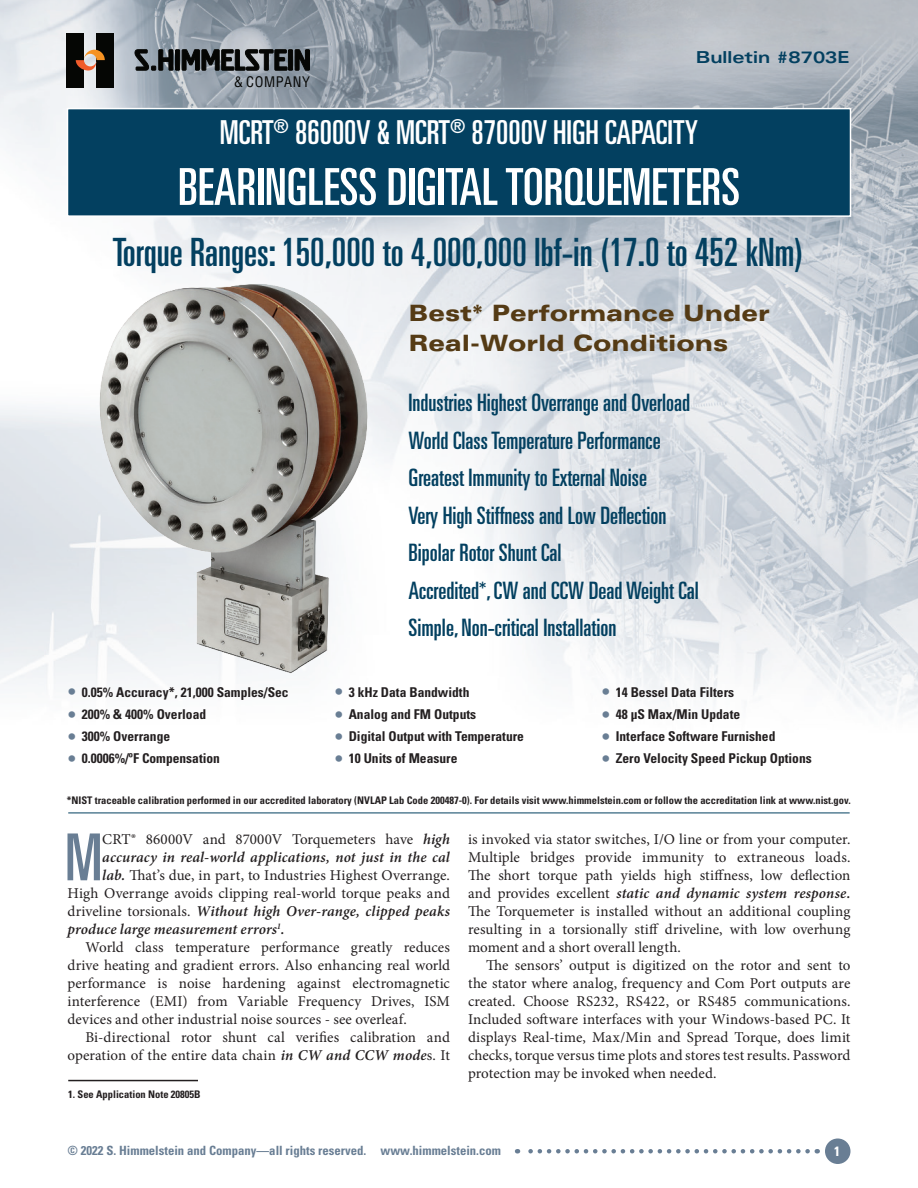
<style>
.page{position:relative;width:918px;height:1188px;background:#fff}
.page>*{position:absolute;margin:0;border:0;box-sizing:border-box;transform-origin:0 0}
.HML_Body_Text{font:ultra-condensed 64.8px "Univers LT Std";color:#697e94}
.HML_36_pt_White_Name{font:ultra-condensed 51px "Univers LT Std";color:#fff}
.HML_Model_Number_in_22_pt_White{font:ultra-condensed 39px "Univers LT Std";color:#034060}
.HML_Model_Number_in_22_pt_White-2{font:ultra-condensed 33px "Univers LT Std";color:#fff}
.HML_Specs_Blue_15_Pt{font:ultra-condensed 24px "Univers LT Std";color:#034060}
.HML_Brown_Bold_Ext_Subhead{font:900 expanded 22.5px/30px "Univers LT Std";color:#553b15}
.t1{font:700 expanded 16.5px "Univers LT Std";color:#034060}
.HML_Body_Text-2{font:15px/18px "Minion Pro";color:#231f20;text-align:justify}
.HML_Body_Text-3{font:italic 600 15px "Minion Pro";letter-spacing:.005em;color:#231f20}
.t2{font:condensed 14.25px "Helvetica LT Std";letter-spacing:.05em;color:#050604}
.t3{font:700 condensed 13.5px "Univers LT Std";color:#231f20}
.t4{font:700 condensed 13.5px "Univers LT Std";color:#fff}
.t5{font:700 condensed 12.75px "Univers LT Std";color:#697e94}
.HML_Asterisk_Statement{font:700 condensed 10.5px "Univers LT Std";color:#231f20}
.s1{font-size:18px;color:#697e94}
.s2{font-weight:600;font-style:italic}
.s3{font-weight:400;font-style:normal}
</style>
<div class="page">
<div style="left:825px;top:1138px;width:25px;height:26px;background:#697e94;border-radius:50%"></div>
<svg style="left:517px;top:1149px;width:291px;height:5px"></svg>
<img style="left:0;top:0;width:918px;height:813px">
<div style="left:68px;top:109px;width:782px;height:107px;background:#034060"></div>
<div style="left:67px;top:108px;width:784px;height:109px;border:2px solid #fff"></div>
<hr style="left:68px;top:813px;width:782px;height:1px;background:#034060">
<div style="left:97px;top:33px;width:17px;height:54px;background:#050604"></div>
<div style="left:67px;top:33px;width:17px;height:54px;background:#050604"></div>
<svg style="left:76px;top:50px;width:29px;height:21px"></svg>
<div style="left:175px;top:50px;width:5px;height:20px;background:#050604"></div>
<div style="left:175px;top:50px;width:5px;height:20px;border:1px solid #050604"></div>
<svg style="left:135px;top:49px;width:38px;height:22px"></svg>
<svg style="left:182px;top:49px;width:105px;height:22px"></svg>
<div style="left:288px;top:50px;width:5px;height:20px;background:#050604"></div>
<div style="left:288px;top:50px;width:5px;height:20px;border:1px solid #050604"></div>
<svg style="left:295px;top:49px;width:15px;height:22px"></svg>
<hr style="left:68px;top:1080px;width:130px;height:1px;background:#231f20">
<img style="left:79px;top:272px;width:299px;height:409px">
<p class="t2" style="left:234px;top:73px;width:78px">&amp; COMPANY</p>
<p class="t1" style="left:696px;top:48px;width:155px">Bulletin #8703E</p>
<p class="HML_Model_Number_in_22_pt_White-2" style="left:220px;top:113px;width:480px">MCRT<sup>®</sup> 86000V &amp; MCRT<sup>®</sup> 87000V HIGH CAPACITY</p>
<p class="HML_36_pt_White_Name" style="left:178px;top:158px;width:564px">BEARINGLESS DIGITAL TORQUEMETERS</p>
<p class="HML_Model_Number_in_22_pt_White" style="left:113px;top:229px;width:692px">Torque Ranges: 150,000 to 4,000,000 lbf-in (17.0 to 452 kNm)</p>
<p class="HML_Brown_Bold_Ext_Subhead" style="left:409px;top:297px;width:363px">Best* Performance Under<br>Real-World Conditions</p>
<p class="t3" style="left:68px;top:684px;width:222px"><span class="s1">•</span> 0.05% Accuracy*, 21,000 Samples/Sec</p>
<p class="t3" style="left:68px;top:706px;width:139px"><span class="s1">•</span> 200% &amp; 400% Overload</p>
<p class="t3" style="left:68px;top:728px;width:103px"><span class="s1">•</span> 300% Overrange</p>
<p class="t3" style="left:68px;top:750px;width:153px"><span class="s1">•</span> 0.0006%/oF Compensation</p>
<p class="HML_Specs_Blue_15_Pt" style="left:409px;top:389px;width:283px">Industries Highest Overrange and Overload</p>
<p class="HML_Specs_Blue_15_Pt" style="left:409px;top:426px;width:254px">World Class Temperature Performance</p>
<p class="HML_Specs_Blue_15_Pt" style="left:409px;top:464px;width:240px">Greatest Immunity to External Noise</p>
<p class="HML_Specs_Blue_15_Pt" style="left:409px;top:501px;width:260px">Very High Stiffness and Low Deflection</p>
<p class="HML_Specs_Blue_15_Pt" style="left:409px;top:539px;width:155px">Bipolar Rotor Shunt Cal</p>
<p class="HML_Specs_Blue_15_Pt" style="left:409px;top:576px;width:292px">Accredited*, CW and CCW Dead Weight Cal</p>
<p class="HML_Specs_Blue_15_Pt" style="left:409px;top:614px;width:209px">Simple, Non-critical Installation</p>
<p class="t3" style="left:335px;top:684px;width:136px"><span class="s1">•</span> 3 kHz Data Bandwidth</p>
<p class="t3" style="left:335px;top:706px;width:142px"><span class="s1">•</span> Analog and FM Outputs</p>
<p class="t3" style="left:335px;top:728px;width:190px"><span class="s1">•</span> Digital Output with Temperature</p>
<p class="t3" style="left:335px;top:750px;width:124px"><span class="s1">•</span> 10 Units of Measure</p>
<p class="t3" style="left:602px;top:684px;width:133px"><span class="s1">•</span> 14 Bessel Data Filters</p>
<p class="t3" style="left:602px;top:706px;width:139px"><span class="s1">•</span> 48 μS Max/Min Update</p>
<p class="t3" style="left:602px;top:728px;width:175px"><span class="s1">•</span> Interface Software Furnished</p>
<p class="t3" style="left:602px;top:750px;width:211px"><span class="s1">•</span> Zero Velocity Speed Pickup Options</p>
<p class="HML_Asterisk_Statement" style="left:67px;top:794px;width:785px">*NIST traceable calibration performed in our accredited laboratory (NVLAP Lab Code 200487-0). For details visit www.himmelstein.com or follow the accreditation link at www.nist.gov.</p>
<p class="HML_Body_Text" style="left:65px;top:820px;width:39px">M</p>
<p class="HML_Body_Text-2" style="left:102px;top:831px;width:349px">CRT® 86000V and 87000V Torquemeters have <span class="s2">high</span></p>
<p class="HML_Body_Text-3" style="left:102px;top:847px;width:349px">accuracy in real-world applications, not just in the cal</p>
<p class="HML_Body_Text-2" style="left:102px;top:867px;width:349px"><span class="s2">lab.</span> That’s due, in part, to Industries Highest Overrange.</p>
<p class="HML_Body_Text-2" style="left:68px;top:885px;width:384px">High Overrange avoids clipping real-world torque peaks and</p>
<p class="HML_Body_Text-3" style="left:68px;top:901px;width:384px"><span class="s3">driveline torsionals.</span> Without high Over-range, clipped peaks</p>
<p class="HML_Body_Text-3" style="left:68px;top:919px;width:219px">produce large measurement errors<sup>1</sup>.</p>
<p class="HML_Body_Text-2" style="left:68px;top:939px;width:384px;text-indent:18px">World class temperature performance greatly reduces drive heating and gradient errors. Also enhancing real world performance is noise hardening against electromagnetic interference (EMI) from Variable Frequency Drives, ISM devices and other industrial noise sources - see overleaf.</p>
<p class="HML_Body_Text-2" style="left:68px;top:1029px;width:384px;text-align:right">Bi-directional rotor shunt cal verifies calibration and operation of the entire data chain <span class="s2">in CW and CCW mode</span>s. It</p>
<p class="HML_Asterisk_Statement" style="left:68px;top:1088px;width:134px">1. See Application Note 20805B</p>
<p class="HML_Body_Text-2" style="left:468px;top:831px;width:384px">is invoked via stator switches, I/O line or from your computer.<br>Multiple bridges provide immunity to extraneous loads.<br>The short torque path yields high stiffness, low deflection and provides excellent <span class="s2">static and dynamic system response.<br></span>The Torquemeter is installed without an additional coupling resulting in a torsionally stiff driveline, with low overhung moment and a short overall length.</p>
<p class="HML_Body_Text-2" style="left:468px;top:957px;width:384px;text-indent:18px">The sensors’ output is digitized on the rotor and sent to the stator where analog, frequency and Com Port outputs are created. Choose RS232, RS422, or RS485 communications.<br>Included software interfaces with your Windows-based PC. It displays Real-time, Max/Min and Spread Torque, does limit checks, torque versus time plots and stores test results. Password protection may be invoked when needed.</p>
<p class="t5" style="left:68px;top:1143px;width:435px">© 2022 S. Himmelstein and Company—all rights reserved. www.himmelstein.com</p>
<p class="t4" style="left:834px;top:1143px;width:7px">1</p>
</div>
